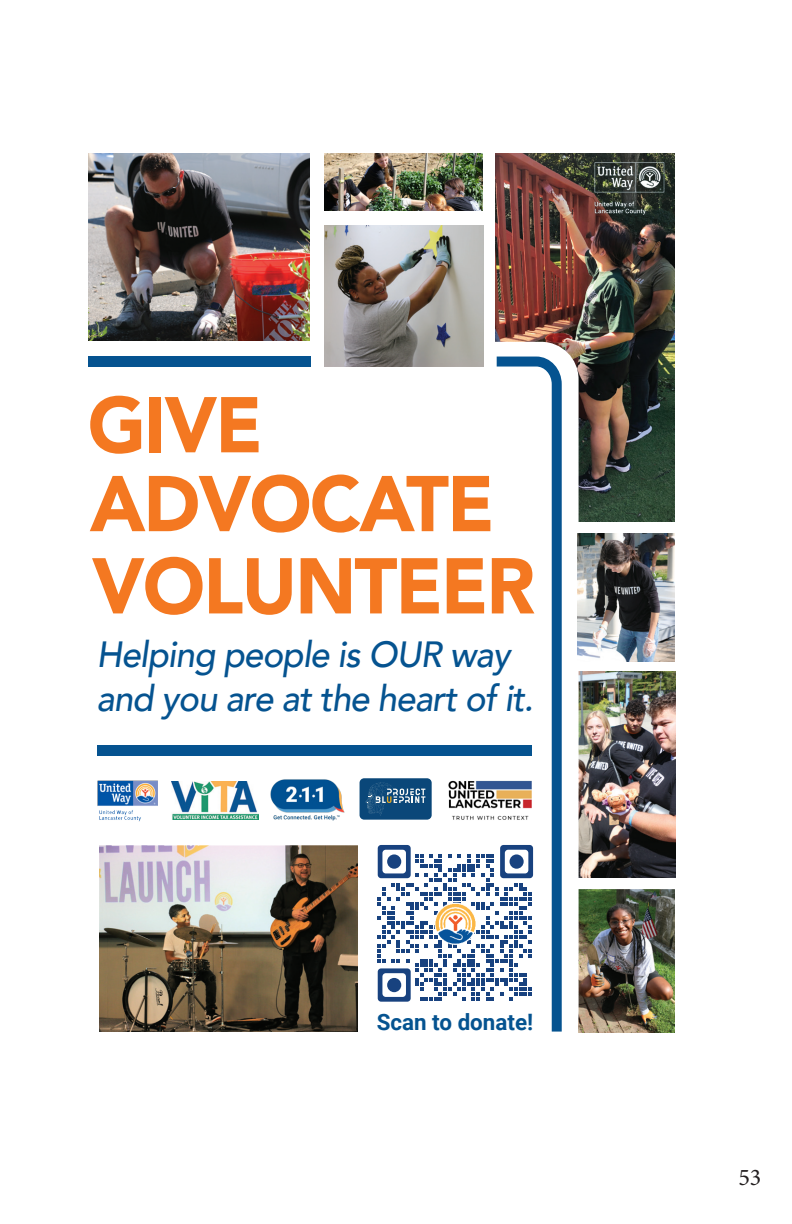
<style>
.page{position:relative;width:792px;height:1224px;background:#fff}
.page>*{position:absolute;margin:0;border:0;box-sizing:border-box;transform-origin:0 0}
.t1{font:italic 500 36.4px/44.2px "Avenir";letter-spacing:-.025em;color:#055390;scale:.96 1}
.t2{font:24px "Minion Pro";color:#231f20}
.t3{font:700 22.6px "Roboto";color:#055390}
</style>
<div class="page">
<img style="left:324px;top:153px;width:159px;height:58px">
<img style="left:88px;top:153px;width:222px;height:188px">
<img style="left:579px;top:672px;width:97px;height:205px">
<img style="left:496px;top:153px;width:178px;height:369px">
<img style="left:579px;top:890px;width:96px;height:143px">
<div style="left:81px;top:342px;width:498px;height:710px;background:#fff;border-radius:37px"></div>
<img style="left:324px;top:225px;width:160px;height:142px">
<img style="left:578px;top:533px;width:97px;height:129px">
<img style="left:98px;top:781px;width:60px;height:41px">
<img style="left:172px;top:781px;width:86px;height:39px">
<img style="left:449px;top:781px;width:38px;height:39px">
<div style="left:360px;top:778px;width:72px;height:42px;background:#0a4779;border-radius:5px"></div>
<svg style="left:366px;top:783px;width:59px;height:32px"></svg>
<img style="left:270px;top:779px;width:75px;height:42px">
<svg style="left:90px;top:396px;width:51px;height:58px"></svg>
<div style="left:149px;top:397px;width:12px;height:55px;background:#f47821"></div>
<svg style="left:165px;top:397px;width:94px;height:55px"></svg>
<svg style="left:90px;top:475px;width:397px;height:58px"></svg>
<svg style="left:92px;top:557px;width:111px;height:58px"></svg>
<svg style="left:209px;top:558px;width:83px;height:57px"></svg>
<svg style="left:301px;top:558px;width:138px;height:55px"></svg>
<svg style="left:447px;top:558px;width:37px;height:55px"></svg>
<div style="left:98px;top:745px;width:434px;height:10px;background:#055390"></div>
<img style="left:99px;top:845px;width:259px;height:187px">
<svg style="left:378px;top:845px;width:109px;height:157px"></svg>
<div style="left:387px;top:854px;width:14px;height:15px;background:#18427f;border-radius:50%"></div>
<div style="left:387px;top:978px;width:14px;height:14px;background:#18427f;border-radius:50%"></div>
<img style="left:434px;top:901px;width:43px;height:44px">
<img style="left:594px;top:161px;width:72px;height:53px">
<div style="left:88px;top:357px;width:223px;height:10px;background:#055390"></div>
<svg style="left:487px;top:356px;width:75px;height:676px"></svg>
<p class="t1" style="left:96px;top:633px;width:457px">Helping people is OUR way and you are at the heart of it.</p>
<p class="t3" style="left:377px;top:1006px;width:158px">Scan to donate!</p>
<p class="t2" style="left:738px;top:1161px;width:25px">53</p>
</div>
